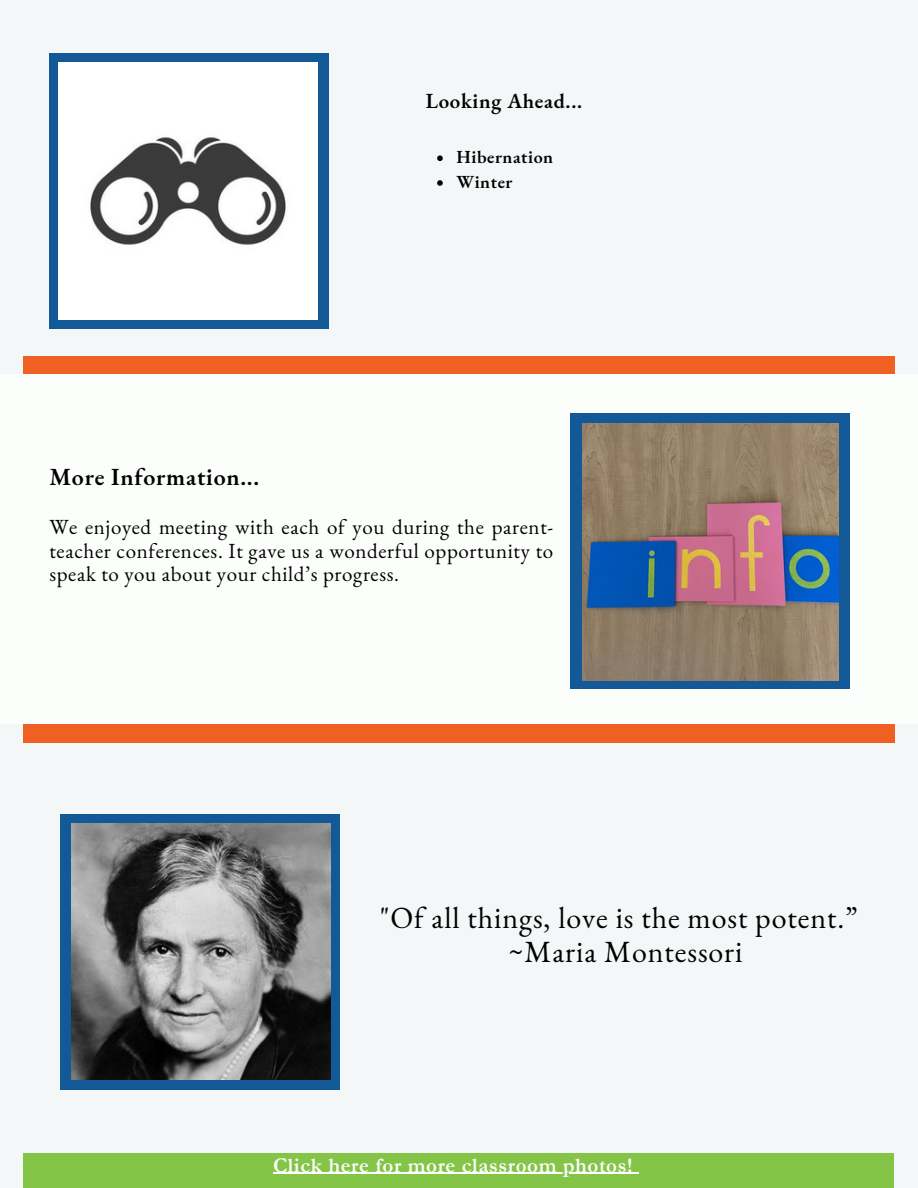
<style>
.page{position:relative;width:918px;height:1188px;background:#f3f7f7}
.page>*{position:absolute;margin:0;border:0;box-sizing:border-box;transform-origin:0 0}
.t1{font:30px/33.8px "EB Garamond";letter-spacing:.03em;color:#000;text-align:center}
.t2{font:600 24px "EB Garamond";letter-spacing:.03em;color:#000}
.t3{font:21px/23.7px "EB Garamond";letter-spacing:.03em;color:#000;text-align:justify}
.t4{font:700 21px "Garamond";letter-spacing:.03em;color:#fbfefb}
.t5{font:600 21px "EB Garamond";letter-spacing:.03em;color:#000}
.t6{font:600 18px "EB Garamond";letter-spacing:.03em;color:#000}
</style>
<div class="page">
<div style="left:49px;top:53px;width:280px;height:276px;background:#135998"></div>
<div style="left:24px;top:357px;width:870px;height:385px;background:#f06022"></div>
<div style="left:0;top:375px;width:918px;height:349px;background:#fbfefb"></div>
<div style="left:570px;top:414px;width:280px;height:275px;background:#135998"></div>
<img style="left:582px;top:424px;width:257px;height:256px">
<div style="left:61px;top:814px;width:279px;height:275px;background:#135998"></div>
<img style="left:72px;top:823px;width:258px;height:257px">
<svg style="left:437px;top:155px;width:6px;height:6px"></svg>
<svg style="left:437px;top:180px;width:6px;height:6px"></svg>
<div style="left:24px;top:1154px;width:870px;height:34px;background:#84c447"></div>
<hr style="left:273px;top:1173px;width:360px;height:1px;background:#fbfefb">
<img style="left:58px;top:63px;width:259px;height:256px">
<h2 class="t5" style="left:426px;top:87px;width:158px">Looking Ahead...</h2>
<h4 class="t6" style="left:456px;top:145px;width:98px">Hibernation</h4>
<p class="t6" style="left:456px;top:170px;width:58px">Winter</p>
<p class="t2" style="left:49px;top:461px;width:211px">More Information...</p>
<p class="t3" style="left:49px;top:515px;width:505px">We enjoyed meeting with each of you during the parent&shy;teacher conferences. It gave us a wonderful opportunity to speak to you about your child’s progress.</p>
<p class="t1" style="left:380px;top:900px;width:480px">"Of all things, love is the most potent.” ~Maria Montessori</p>
<h1 class="t4" style="left:273px;top:1154px;width:361px">Click here for more classroom photos!</h1>
</div>
